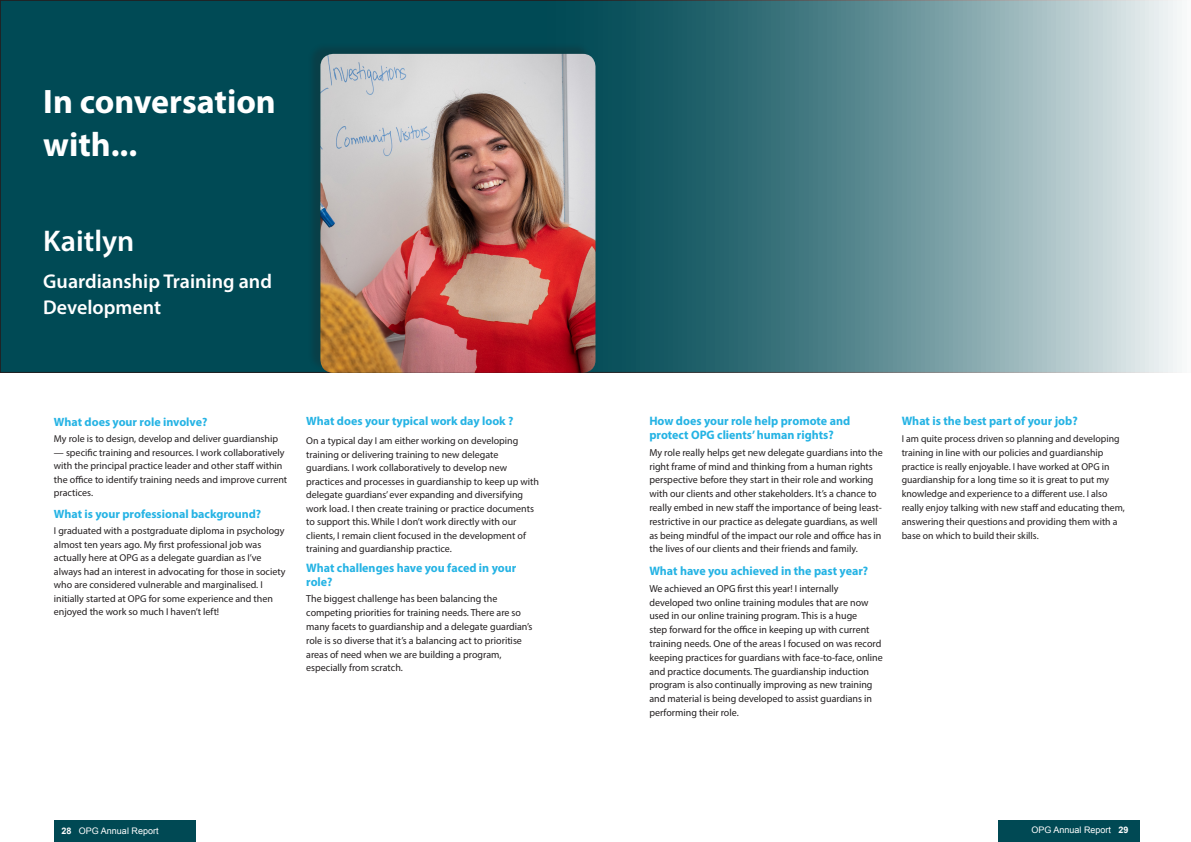
<style>
.page{position:relative;width:1191px;height:842px;background:#fff}
.page>*{position:absolute;margin:0;border:0;box-sizing:border-box;transform-origin:0 0}
.Day_in_Life_TIME{font:700 34px "Myriad Pro";color:#fff}
.Day_in_Life_TIME-2{font:600 30px "Myriad Pro";color:#fff}
.Day_in_Life_TIME-3{font:600 20px/26px "Myriad Pro";color:#fff}
.H2__light_green{font:700 12.3px/13.8px "Myriad Pro";color:#25b3e4}
.H2__light_green-2{font:700 12px "Myriad Pro";color:#25b3e4}
.Body_copy{font:10.2px/13.8px "Myriad Pro";color:#231f20}
.Body_copy-2{font:10px/13.5px "Myriad Pro";color:#231f20}
.H2__light_green-3{font:10px/13.5px "Myriad Pro";color:#231f20}
.t1{font:9px "Arial";color:#fff}
.s1{font-weight:700}
</style>
<div class="page">
<div style="left:998px;top:820px;width:142px;height:22px;background:#004954"></div>
<div style="left:54px;top:820px;width:142px;height:22px;background:#004954"></div>
<svg style="left:2px;top:2px;width:1180px;height:369px;background:#447a82"></svg>
<div style="left:307px;top:42px;width:286px;height:330px;background:#05434d"></div>
<img style="left:320px;top:54px;width:275px;height:319px">
<p class="Day_in_Life_TIME" style="left:43px;top:80px;width:234px">In conversation</p>
<p class="Day_in_Life_TIME" style="left:43px;top:122px;width:96px">with...</p>
<p class="Day_in_Life_TIME-2" style="left:43px;top:222px;width:92px">Kaitlyn</p>
<p class="Day_in_Life_TIME-3" style="left:43px;top:268px;width:230px">Guardianship Training and<br>Development</p>
<p class="H2__light_green-2" style="left:54px;top:414px;width:155px">What does your role involve?</p>
<p class="Body_copy-2" style="left:54px;top:432px;width:226px">My role is to design, develop and deliver guardianship</p>
<p class="Body_copy-2" style="left:54px;top:445px;width:235px">— specific training and resources. I work collaboratively with the principal practice leader and other staff within the office to identify training needs and improve current practices.</p>
<p class="H2__light_green-2" style="left:54px;top:506px;width:209px">What is your professional background?</p>
<p class="Body_copy-2" style="left:54px;top:524px;width:233px">I graduated with a postgraduate diploma in psychology almost ten years ago. My first professional job was actually here at OPG as a delegate guardian as I’ve always had an interest in advocating for those in society who are considered vulnerable and marginalised. I initially started at OPG for some experience and then enjoyed the work so much I haven’t left!</p>
<p class="H2__light_green-2" style="left:306px;top:413px;width:209px">What does your typical work day look ?</p>
<p class="H2__light_green-3" style="left:306px;top:434px;width:234px">On a typical day I am either working on developing training or delivering training to new delegate guardians. I work collaboratively to develop new practices and processes in guardianship to keep up with delegate guardians’ ever expanding and diversifying work load. I then create training or practice documents to support this. While I don’t work directly with our clients, I remain client focused in the development of training and guardianship practice.</p>
<p class="H2__light_green" style="left:306px;top:560px;width:211px">What challenges have you faced in your role?</p>
<p class="Body_copy" style="left:306px;top:592px;width:228px">The biggest challenge has been balancing the competing priorities for training needs. There are so many facets to guardianship and a delegate guardian’s role is so diverse that it’s a balancing act to prioritise areas of need when we are building a program, especially from scratch.</p>
<p class="H2__light_green" style="left:649px;top:414px;width:202px">How does your role help promote and protect OPG clients’ human rights?</p>
<p class="Body_copy" style="left:649px;top:445px;width:235px">My role really helps get new delegate guardians into the right frame of mind and thinking from a human rights perspective before they start in their role and working with our clients and other stakeholders. It’s a chance to really embed in new staff the importance of being least&shy;restrictive in our practice as delegate guardians, as well as being mindful of the impact our role and office has in the lives of our clients and their friends and family.</p>
<p class="H2__light_green" style="left:649px;top:563px;width:220px">What have you achieved in the past year?</p>
<p class="Body_copy" style="left:649px;top:581px;width:235px">We achieved an OPG first this year! I internally developed two online training modules that are now used in our online training program. This is a huge<br>step forward for the office in keeping up with current training needs. One of the areas I focused on was record keeping practices for guardians with face-to-face, online and practice documents. The guardianship induction program is also continually improving as new training and material is being developed to assist guardians in performing their role.</p>
<p class="H2__light_green" style="left:901px;top:414px;width:177px">What is the best part of your job?</p>
<p class="Body_copy-2" style="left:901px;top:431px;width:225px;line-height:13.8px">I am quite process driven so planning and developing training in line with our policies and guardianship practice is really enjoyable. I have worked at OPG in guardianship for a long time so it is great to put my knowledge and experience to a different use. I also really enjoy talking with new staff and educating them, answering their questions and providing them with a base on which to build their skills.</p>
<p class="t1" style="left:61px;top:824px;width:99px"><span class="s1">28</span> OPG Annual Report</p>
<p class="t1" style="left:1031px;top:824px;width:99px">OPG Annual Report <span class="s1">29</span></p>
</div>
